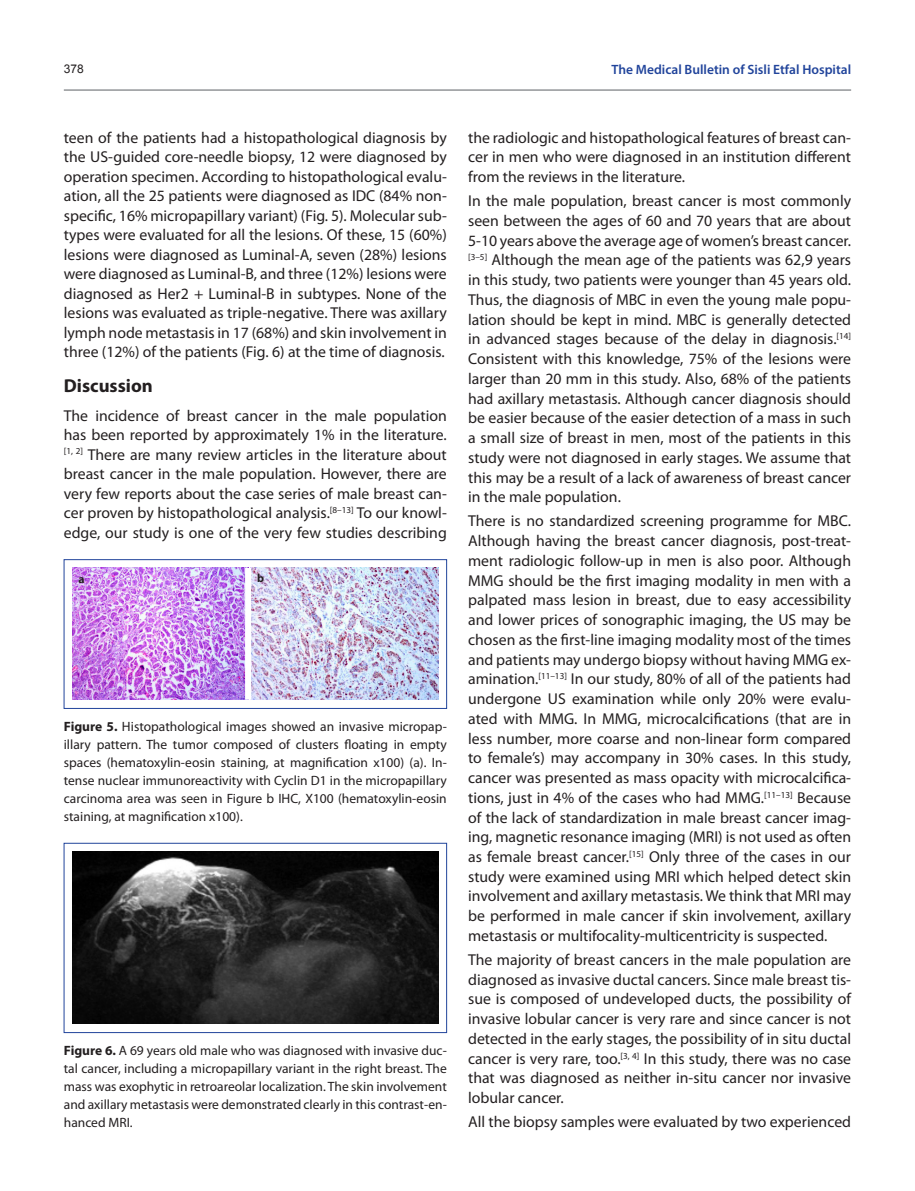
<style>
.page{position:relative;width:915px;height:1191px;background:#fff}
.page>*{position:absolute;margin:0;border:0;box-sizing:border-box;transform-origin:0 0}
.altbaslik{font:700 18.75px "Myriad Pro";color:#231f20}
.ana_metin_bosluksuz{font:15.75px/19.8px "Myriad Pro";color:#231f20;text-align:justify}
.ana_metin_bosluksuz-2{font:13.5px/18px "Myriad Pro";color:#231f20;text-align:justify}
.t1{font:600 13.5px "Myriad Pro";color:#21449b}
.t2{font:12px "Arial";color:#231f20}
.ana_metin_bosluksuz-3{font:700 11.7px "Myriad Pro";color:#231f20}
.s1{font-weight:700}
</style>
<div class="page">
<hr style="left:64px;top:89px;width:786px;height:2px;background:#939598">
<div style="left:64px;top:843px;width:382px;height:189px;border:1px solid #21449b"></div>
<img style="left:72px;top:851px;width:366px;height:172px">
<div style="left:64px;top:559px;width:382px;height:149px;border:1px solid #21449b"></div>
<img style="left:72px;top:568px;width:173px;height:131px">
<img style="left:251px;top:568px;width:187px;height:131px">
<p class="t2" style="left:64px;top:60px;width:22px">378</p>
<p class="t1" style="left:611px;top:61px;width:241px">The Medical Bulletin of Sisli Etfal Hospital</p>
<p class="ana_metin_bosluksuz" style="left:64px;top:127px;width:384px">teen of the patients had a histopathological diagnosis by the US-guided core-needle biopsy, 12 were diagnosed by operation specimen. According to histopathological evalu&shy;ation, all the 25 patients were diagnosed as IDC (84% non&shy;specific, 16% micropapillary variant) (Fig. 5). Molecular sub&shy;types were evaluated for all the lesions. Of these, 15 (60%) lesions were diagnosed as Luminal-A, seven (28%) lesions were diagnosed as Luminal-B, and three (12%) lesions were diagnosed as Her2 + Luminal-B in subtypes. None of the lesions was evaluated as triple-negative. There was axillary lymph node metastasis in 17 (68%) and skin involvement in three (12%) of the patients (Fig. 6) at the time of diagnosis.</p>
<p class="altbaslik" style="left:64px;top:374px;width:91px">Discussion</p>
<p class="ana_metin_bosluksuz" style="left:64px;top:405px;width:384px">The incidence of breast cancer in the male population has been reported by approximately 1% in the literature. <sup>[1,</sup> <sup>2]</sup> There are many review articles in the literature about breast cancer in the male population. However, there are very few reports about the case series of male breast can&shy;cer proven by histopathological analysis.<sup>[8–13]</sup> To our knowl&shy;edge, our study is one of the very few studies describing</p>
<p class="ana_metin_bosluksuz-3" style="left:78px;top:571px;width:8px">a</p>
<p class="ana_metin_bosluksuz-3" style="left:257px;top:571px;width:8px">b</p>
<p class="ana_metin_bosluksuz-2" style="left:64px;top:717px;width:384px"><span class="s1">Figure 5.</span> Histopathological images showed an invasive micropap&shy;illary pattern. The tumor composed of clusters floating in empty spaces (hematoxylin-eosin staining, at magnification x100) (a). In&shy;tense nuclear immunoreactivity with Cyclin D1 in the micropapillary carcinoma area was seen in Figure b IHC, X100 (hematoxylin-eosin staining, at magnification x100).</p>
<p class="ana_metin_bosluksuz-2" style="left:64px;top:1041px;width:384px"><span class="s1">Figure 6.</span> A 69 years old male who was diagnosed with invasive duc&shy;tal cancer, including a micropapillary variant in the right breast. The mass was exophytic in retroareolar localization. The skin involvement and axillary metastasis were demonstrated clearly in this contrast-en&shy;hanced MRI.</p>
<p class="ana_metin_bosluksuz" style="left:468px;top:127px;width:384px">the radiologic and histopathological features of breast can&shy;cer in men who were diagnosed in an institution different from the reviews in the literature.</p>
<p class="ana_metin_bosluksuz" style="left:468px;top:191px;width:384px">In the male population, breast cancer is most commonly seen between the ages of 60 and 70 years that are about 5-10 years above the average age of women’s breast cancer. <sup>[3–5]</sup> Although the mean age of the patients was 62,9 years in this study, two patients were younger than 45 years old.<br>Thus, the diagnosis of MBC in even the young male popu&shy;lation should be kept in mind. MBC is generally detected in advanced stages because of the delay in diagnosis.<sup>[14] </sup>Consistent with this knowledge, 75% of the lesions were larger than 20 mm in this study. Also, 68% of the patients had axillary metastasis. Although cancer diagnosis should be easier because of the easier detection of a mass in such a small size of breast in men, most of the patients in this study were not diagnosed in early stages. We assume that this may be a result of a lack of awareness of breast cancer in the male population.</p>
<p class="ana_metin_bosluksuz" style="left:468px;top:511px;width:384px">There is no standardized screening programme for MBC.<br>Although having the breast cancer diagnosis, post-treat&shy;ment radiologic follow-up in men is also poor. Although MMG should be the first imaging modality in men with a palpated mass lesion in breast, due to easy accessibility and lower prices of sonographic imaging, the US may be chosen as the first-line imaging modality most of the times and patients may undergo biopsy without having MMG ex&shy;amination.<sup>[11–13]</sup> In our study, 80% of all of the patients had undergone US examination while only 20% were evalu&shy;ated with MMG. In MMG, microcalcifications (that are in less number, more coarse and non-linear form compared to female’s) may accompany in 30% cases. In this study, cancer was presented as mass opacity with microcalcifica&shy;tions, just in 4% of the cases who had MMG.<sup>[11–13]</sup> Because of the lack of standardization in male breast cancer imag&shy;ing, magnetic resonance imaging (MRI) is not used as often as female breast cancer.<sup>[15]</sup> Only three of the cases in our study were examined using MRI which helped detect skin involvement and axillary metastasis. We think that MRI may be performed in male cancer if skin involvement, axillary metastasis or multifocality-multicentricity is suspected.</p>
<p class="ana_metin_bosluksuz" style="left:468px;top:949px;width:384px">The majority of breast cancers in the male population are diagnosed as invasive ductal cancers. Since male breast tis&shy;sue is composed of undeveloped ducts, the possibility of invasive lobular cancer is very rare and since cancer is not detected in the early stages, the possibility of in situ ductal cancer is very rare, too.<sup>[3,</sup> <sup>4]</sup> In this study, there was no case that was diagnosed as neither in-situ cancer nor invasive lobular cancer.</p>
<p class="ana_metin_bosluksuz" style="left:468px;top:1111px;width:384px">All the biopsy samples were evaluated by two experienced</p>
</div>
